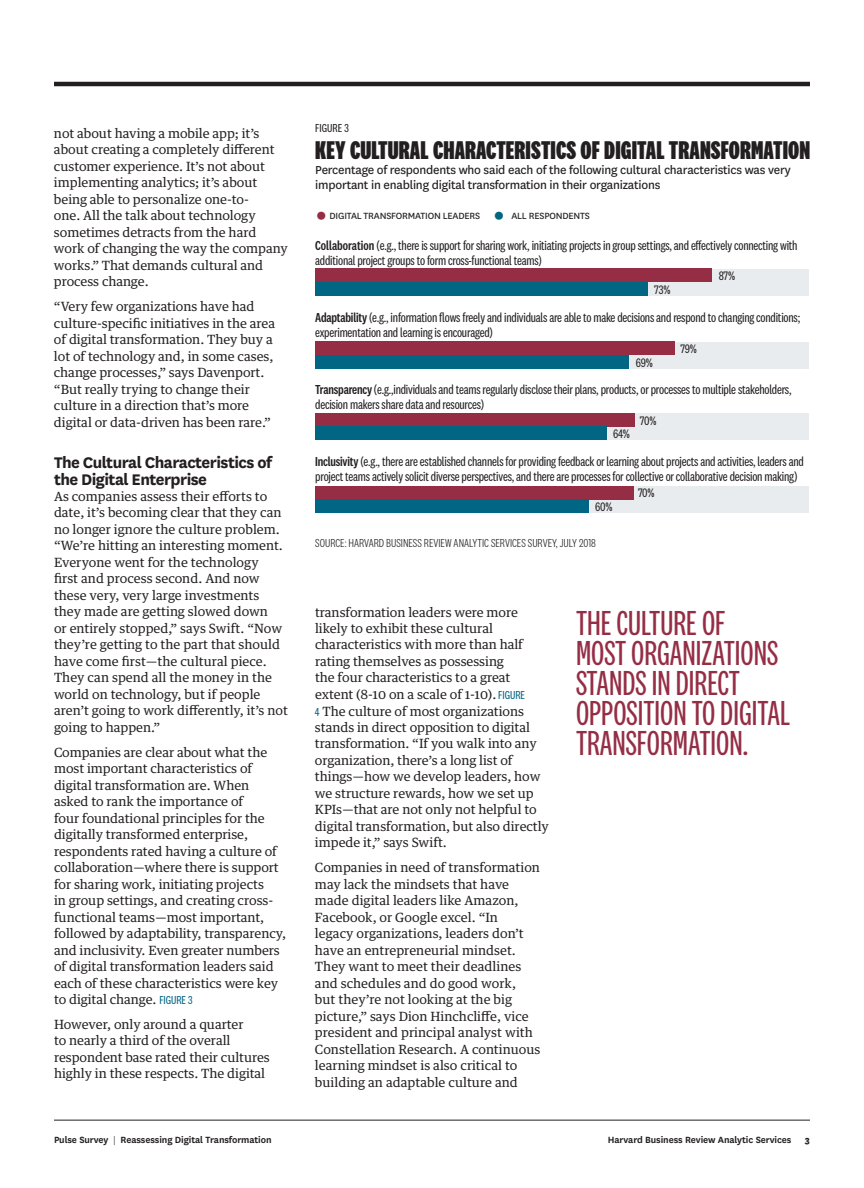
<style>
.page{position:relative;width:864px;height:1188px;background:#fff}
.page>*{position:absolute;margin:0;border:0;box-sizing:border-box;transform-origin:0 0}
.t1{font:36px/30px "National 2 Compressed";color:#952e45}
.t2{font:800 26.7px "National 2 Compressed";letter-spacing:.005em;color:#231f20}
.t3{font:700 18px/16.5px "National HBR";letter-spacing:-.03em;color:#231f20}
.t4{font:13.5px/15px "National 2 Condensed";letter-spacing:-.015em;color:#231f20}
.t5{font:13.5px/15px "HBR Stationery";letter-spacing:-.015em;color:#231f20}
.t6{font:12.75px/16.5px "Guardian Text Egyp HBR";letter-spacing:-.005em;color:#231f20}
.t7{font:12.75px "National 2 Condensed";letter-spacing:-.02em;color:#231f20}
.t8{font:300 12px "National 2 Condensed";color:#231f20}
.t9{font:12px "National 2 Condensed";color:#231f20}
.t10{font:600 10.5px "National HBR";letter-spacing:-.01em;color:#231f20}
.t11{font:10.5px "National HBR";letter-spacing:-.015em;color:#231f20}
.t12{font:800 10.5px "National HBR";color:#231f20}
.s1{font-family:"National 2 Condensed";font-size:12px;color:#016584}
.s2{font-family:"HBR Stationery";font-size:31.5px;color:#952e45}
.s3{font-family:"HBR Stationery";font-size:31.5px;color:#016584}
.s4{font-weight:500}
.s5{font-weight:300}
</style>
<div class="page">
<hr style="left:54px;top:82px;width:756px;height:4px;background:#231f20">
<hr style="left:54px;top:1120px;width:756px;height:1px;background:#231f20">
<div style="left:315px;top:269px;width:494px;height:27px;background:#e9ecef"></div>
<div style="left:315px;top:269px;width:397px;height:13px;background:#952e45"></div>
<div style="left:315px;top:282px;width:333px;height:14px;background:#016584"></div>
<div style="left:315px;top:342px;width:494px;height:27px;background:#e9ecef"></div>
<div style="left:315px;top:342px;width:360px;height:13px;background:#952e45"></div>
<div style="left:315px;top:355px;width:314px;height:14px;background:#016584"></div>
<div style="left:315px;top:413px;width:494px;height:27px;background:#e9ecef"></div>
<div style="left:315px;top:413px;width:319px;height:13px;background:#952e45"></div>
<div style="left:315px;top:426px;width:292px;height:14px;background:#016584"></div>
<div style="left:315px;top:486px;width:494px;height:27px;background:#e9ecef"></div>
<div style="left:315px;top:486px;width:319px;height:13px;background:#952e45"></div>
<div style="left:315px;top:499px;width:274px;height:14px;background:#016584"></div>
<p class="t6" style="left:54px;top:124px;width:236px">not about having a mobile app; it’s about creating a completely different customer experience. It’s not about implementing analytics; it’s about being able to personalize one-to-<br>one. All the talk about technology sometimes detracts from the hard work of changing the way the company works.” That demands cultural and process change.</p>
<p class="t6" style="left:54px;top:297px;width:223px">“Very few organizations have had culture-specific initiatives in the area of digital transformation. They buy a lot of technology and, in some cases, change processes,” says Davenport. “But really trying to change their culture in a direction that’s more digital or data-driven has been rare.”</p>
<h3 class="t3" style="left:54px;top:453px;width:219px">The Cultural Characteristics of the Digital Enterprise</h3>
<p class="t6" style="left:54px;top:487px;width:236px">As companies assess their efforts to date, it’s becoming clear that they can no longer ignore the culture problem. “We’re hitting an interesting moment.<br>Everyone went for the technology<br>first and process second. And now these very, very large investments they made are getting slowed down<br>or entirely stopped,” says Swift. “Now they’re getting to the part that should have come first—the cultural piece.<br>They can spend all the money in the world on technology, but if people aren’t going to work differently, it’s not going to happen.”</p>
<p class="t6" style="left:54px;top:743px;width:233px">Companies are clear about what the most important characteristics of digital transformation are. When asked to rank the importance of<br>four foundational principles for the digitally transformed enterprise, respondents rated having a culture of collaboration—where there is support for sharing work, initiating projects<br>in group settings, and creating cross&shy;functional teams—most important, followed by adaptability, transparency, and inclusivity. Even greater numbers of digital transformation leaders said each of these characteristics were key to digital change. <span class="s1">FIGURE 3</span></p>
<p class="t6" style="left:54px;top:1015px;width:217px">However, only around a quarter<br>to nearly a third of the overall respondent base rated their cultures highly in these respects. The digital</p>
<p class="t9" style="left:315px;top:122px;width:35px">FIGURE 3</p>
<h2 class="t2" style="left:315px;top:136px;width:496px">KEY CULTURAL CHARACTERISTICS OF DIGITAL TRANSFORMATION</h2>
<p class="t5" style="left:315px;top:162px;width:477px">Percentage of respondents who said each of the following cultural characteristics was very important in enabling digital transformation in their organizations</p>
<p class="t11" style="left:315px;top:209px;width:166px"><span class="s2">•</span> DIGITAL TRANSFORMATION LEADERS</p>
<p class="t11" style="left:493px;top:209px;width:98px"><span class="s3">•</span> ALL RESPONDENTS</p>
<p class="t4" style="left:315px;top:238px;width:484px"><span class="s4">Collaboration</span> (e.g., there is support for sharing work, initiating projects in group settings, and effectively connecting with additional project groups to form cross-functional teams)</p>
<p class="t7" style="left:654px;top:283px;width:18px">73%</p>
<p class="t7" style="left:719px;top:269px;width:18px">87%</p>
<p class="t4" style="left:315px;top:310px;width:486px"><span class="s4">Adaptability</span> (e.g., information flows freely and individuals are able to make decisions and respond to changing conditions; experimentation and learning is encouraged)</p>
<p class="t7" style="left:636px;top:356px;width:19px">69%</p>
<p class="t7" style="left:680px;top:342px;width:18px">79%</p>
<p class="t4" style="left:315px;top:382px;width:478px"><span class="s4">Transparency</span> (e.g.,individuals and teams regularly disclose their plans, products, or processes to multiple stakeholders, decision makers share data and resources)</p>
<p class="t7" style="left:613px;top:426px;width:18px">64%</p>
<p class="t7" style="left:640px;top:414px;width:18px">70%</p>
<p class="t4" style="left:315px;top:454px;width:490px"><span class="s4">Inclusivity</span> (e.g., there are established channels for providing feedback or learning about projects and activities, leaders and project teams actively solicit diverse perspectives, and there are processes for collective or collaborative decision making)</p>
<p class="t7" style="left:595px;top:500px;width:19px">60%</p>
<p class="t8" style="left:315px;top:537px;width:282px">SOURCE: HARVARD BUSINESS REVIEW ANALYTIC SERVICES SURVEY, JULY 2018</p>
<p class="t7" style="left:638px;top:486px;width:18px">70%</p>
<p class="t6" style="left:315px;top:602px;width:235px">transformation leaders were more likely to exhibit these cultural characteristics with more than half rating themselves as possessing<br>the four characteristics to a great extent (8-10 on a scale of 1-10). <span class="s1">FIGURE<br>4</span> The culture of most organizations stands in direct opposition to digital transformation. “If you walk into any organization, there’s a long list of things—how we develop leaders, how we structure rewards, how we set up KPIs—that are not only not helpful to digital transformation, but also directly impede it,” says Swift.</p>
<p class="t6" style="left:315px;top:858px;width:227px">Companies in need of transformation may lack the mindsets that have made digital leaders like Amazon, Facebook, or Google excel. “In<br>legacy organizations, leaders don’t have an entrepreneurial mindset.<br>They want to meet their deadlines and schedules and do good work,<br>but they’re not looking at the big picture,” says Dion Hinchcliffe, vice president and principal analyst with Constellation Research. A continuous learning mindset is also critical to building an adaptable culture and</p>
<h1 class="t1" style="left:576px;top:608px;width:216px">THE CULTURE OF<br>MOST ORGANIZATIONS<br>STANDS IN DIRECT<br>OPPOSITION TO DIGITAL<br>TRANSFORMATION.</h1>
<p class="t10" style="left:54px;top:1132px;width:219px">Pulse Survey <span class="s5">|</span> Reassessing Digital Transformation</p>
<p class="t10" style="left:608px;top:1133px;width:185px">Harvard Business Review Analytic Services</p>
<p class="t12" style="left:805px;top:1133px;width:7px">3</p>
</div>
